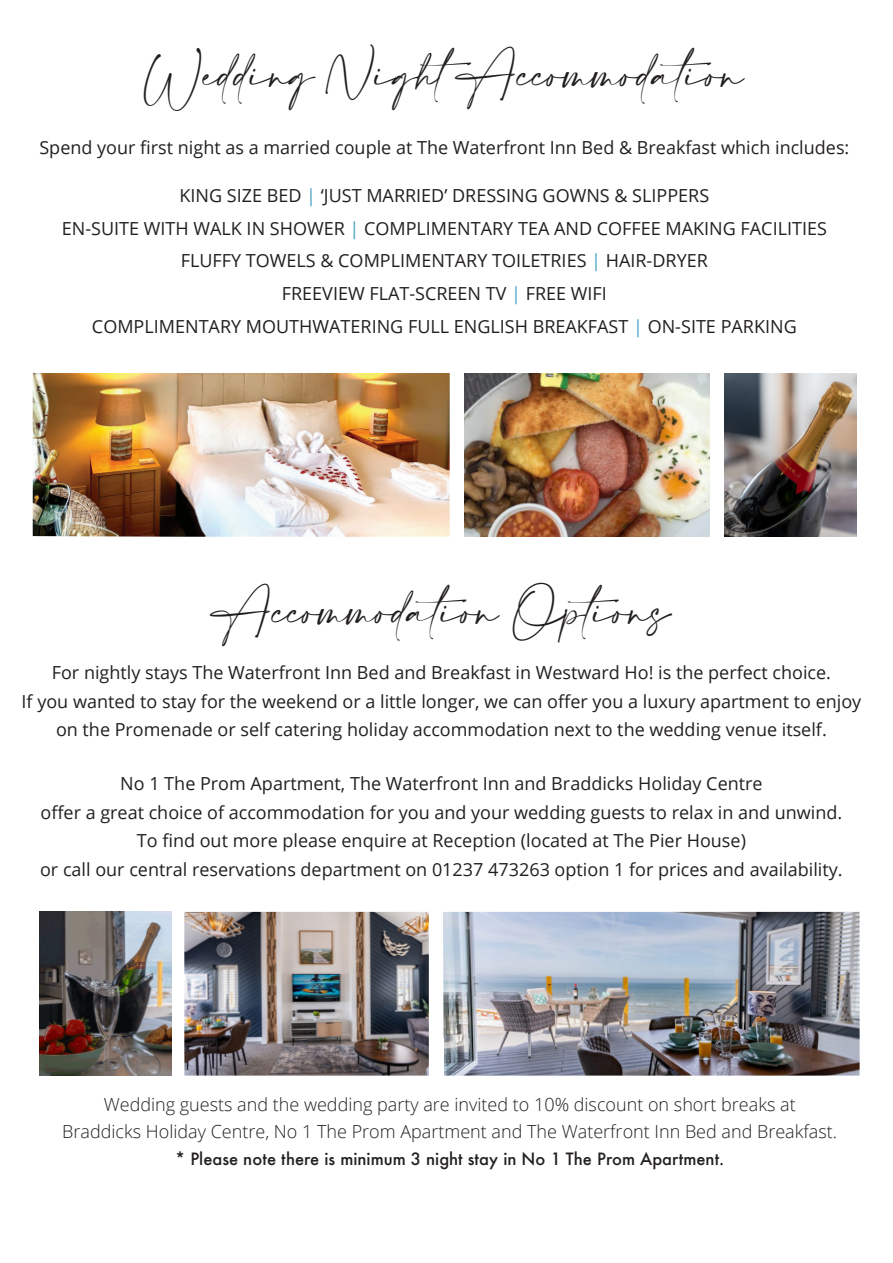
<style>
.page{position:relative;width:893px;height:1263px;background:#fff}
.page>*{position:absolute;margin:0;border:0;box-sizing:border-box;transform-origin:0 0}
.t1{font:31.5px "Amalfi Coast";color:#231f20}
.t2{font:18px/28.5px "Open Sans";color:#231f20;text-align:center}
.t3{font:300 18px "Open Sans";color:#231f20}
.t4{font:500 16.5px "Futura";color:#231f20}
.s1{color:#4ca2c3}
</style>
<div class="page">
<img style="left:33px;top:373px;width:417px;height:164px">
<img style="left:465px;top:373px;width:244px;height:164px">
<img style="left:725px;top:373px;width:131px;height:164px">
<img style="left:443px;top:912px;width:417px;height:163px">
<img style="left:184px;top:912px;width:245px;height:163px">
<img style="left:40px;top:912px;width:132px;height:163px">
<p class="t1" style="left:144px;top:57px;width:602px">Wedding NightAccommodation</p>
<p class="t2" style="left:39px;top:132px;width:811px">Spend your first night as a married couple at The Waterfront Inn Bed &amp; Breakfast which includes:</p>
<p class="t2" style="left:180px;top:181px;width:531px">KING SIZE BED <span class="s1">|</span> ‘JUST MARRIED’ DRESSING GOWNS &amp; SLIPPERS</p>
<p class="t2" style="left:62px;top:214px;width:766px">EN-SUITE WITH WALK IN SHOWER <span class="s1">|</span> COMPLIMENTARY TEA AND COFFEE MAKING FACILITIES</p>
<p class="t2" style="left:181px;top:245px;width:529px">FLUFFY TOWELS &amp; COMPLIMENTARY TOILETRIES <span class="s1">|</span> HAIR-DRYER</p>
<p class="t2" style="left:282px;top:278px;width:326px">FREEVIEW FLAT-SCREEN TV <span class="s1">|</span> FREE WIFI</p>
<p class="t2" style="left:92px;top:311px;width:706px">COMPLIMENTARY MOUTHWATERING FULL ENGLISH BREAKFAST <span class="s1">|</span> ON-SITE PARKING</p>
<p class="t1" style="left:214px;top:594px;width:458px">Accommodation Options</p>
<p class="t2" style="left:52px;top:658px;width:781px">For nightly stays The Waterfront Inn Bed and Breakfast in Westward Ho! is the perfect choice.</p>
<p class="t2" style="left:22px;top:686px;width:841px">If you wanted to stay for the weekend or a little longer, we can offer you a luxury apartment to enjoy on the Promenade or self catering holiday accommodation next to the wedding venue itself.</p>
<p class="t2" style="left:120px;top:769px;width:644px">No 1 The Prom Apartment, The Waterfront Inn and Braddicks Holiday Centre</p>
<p class="t2" style="left:40px;top:797px;width:803px">offer a great choice of accommodation for you and your wedding guests to relax in and unwind.</p>
<p class="t2" style="left:137px;top:826px;width:611px">To find out more please enquire at Reception (located at The Pier House)</p>
<p class="t2" style="left:40px;top:854px;width:804px">or call our central reservations department on 01237 473263 option 1 for prices and availability.</p>
<p class="t3" style="left:104px;top:1092px;width:693px">Wedding guests and the wedding party are invited to 10% discount on short breaks at</p>
<p class="t3" style="left:62px;top:1119px;width:776px">Braddicks Holiday Centre, No 1 The Prom Apartment and The Waterfront Inn Bed and Breakfast.</p>
<p class="t4" style="left:175px;top:1147px;width:551px">* Please note there is minimum 3 night stay in No 1 The Prom Apartment.</p>
</div>
